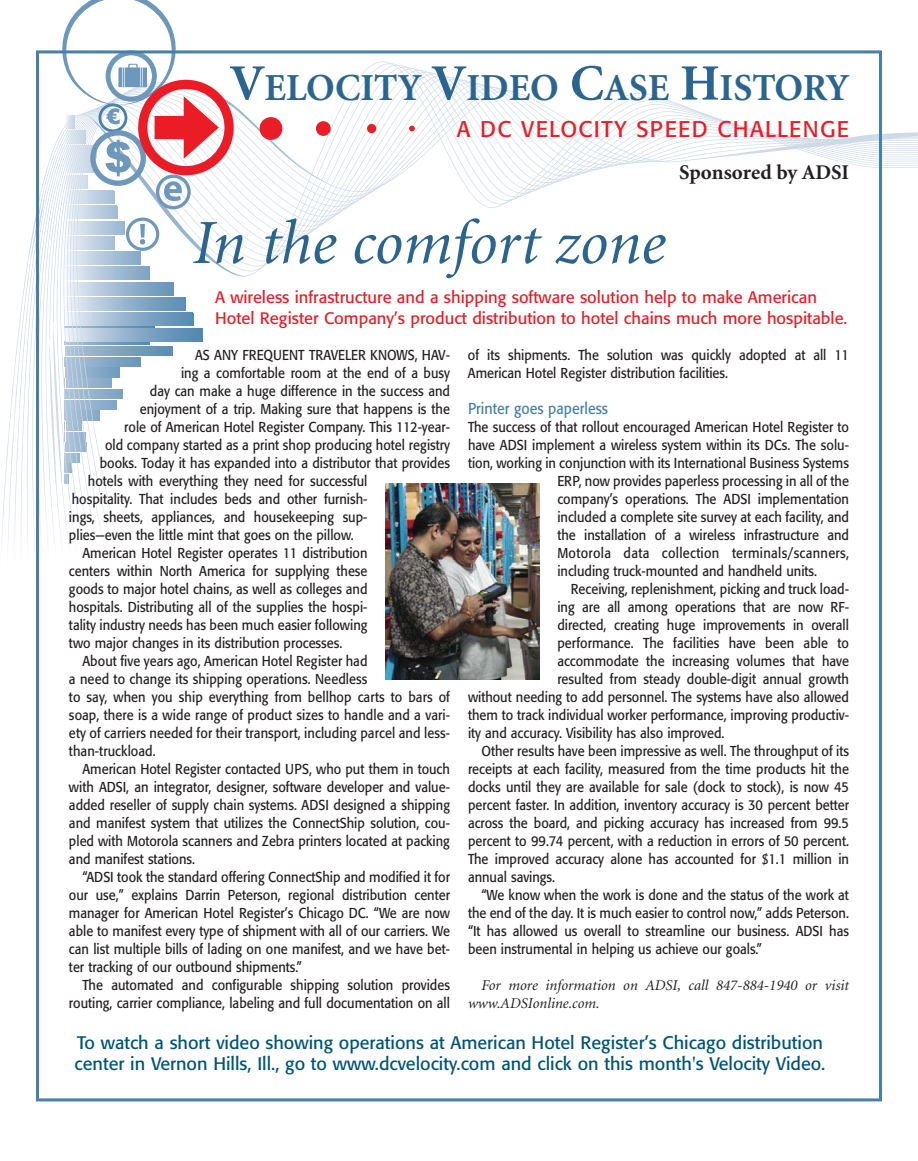
<style>
.page{position:relative;width:918px;height:1161px;background:#fff}
.page>*{position:absolute;margin:0;border:0;box-sizing:border-box;transform-origin:0 0}
.t1{font:italic 63px "Minion";color:#2b658f}
.t2{font:700 38.25px "Minion";color:#2b658f}
.t3{font:22.5px "Formata";letter-spacing:.06em;color:#ea1d27}
.t4{font:700 21px "Minion";color:#231f20}
.t5{font:18px/21.6px "Formata";color:#005376}
.t6{font:16.5px/20.7px "Formata";color:#ea1d27}
.t7{font:15.75px "Formata";color:#4680a8;scale:.9 1}
.t8{font:italic 15px/18px "Minion";color:#231f20}
.t9{font:14.25px/18px "Formata";color:#231f20;scale:.9 1}
.t10{font:14.25px "Formata";letter-spacing:.025em;color:#231f20;scale:.9 1}
.s1{font-size:51px}
</style>
<div class="page">
<svg style="left:331px;top:82px;width:587px;height:137px"></svg>
<div style="left:367px;top:124px;width:9px;height:9px;background:#ea1d27;border-radius:50%"></div>
<svg style="left:409px;top:126px;width:6px;height:5px"></svg>
<svg style="left:1px;top:0;width:330px;height:548px"></svg>
<img style="left:386px;top:483px;width:153px;height:196px">
<div style="left:203px;top:325px;width:31px;height:18px;background:#fff"></div>
<h2 class="t2" style="left:230px;top:72px;width:621px"><span class="s1">V</span>ELOCITY <span class="s1">V</span>IDEO <span class="s1">C</span>ASE <span class="s1">H</span>ISTORY</h2>
<h3 class="t3" style="left:457px;top:119px;width:394px">A DC VELOCITY SPEED CHALLENGE</h3>
<h3 class="t4" style="left:679px;top:164px;width:171px">Sponsored by ADSI</h3>
<h1 class="t1" style="left:193px;top:218px;width:474px">In the comfort zone</h1>
<p class="t6" style="left:215px;top:289px;width:634px">A wireless infrastructure and a shipping software solution help to make American<br>Hotel Register Company’s product distribution to hotel chains much more hospitable.</p>
<p class="t9" style="left:468px;top:347px;width:425px">of its shipments. The solution was quickly adopted at all 11<br>American Hotel Register distribution facilities.</p>
<p class="t7" style="left:468px;top:401px;width:157px">Printer goes paperless</p>
<p class="t9" style="left:468px;top:419px;width:425px">The success of that rollout encouraged American Hotel Register to</p>
<p class="t9" style="left:468px;top:437px;width:425px">have ADSI implement a wireless system within its DCs. The solu-</p>
<p class="t9" style="left:468px;top:455px;width:425px">tion, working in conjunction with its International Business Systems</p>
<p class="t9" style="left:557px;top:473px;width:326px">ERP, now provides paperless processing in all of the</p>
<p class="t9" style="left:557px;top:491px;width:326px">company’s operations. The ADSI implementation</p>
<p class="t9" style="left:557px;top:509px;width:326px">included a complete site survey at each facility, and</p>
<p class="t9" style="left:557px;top:527px;width:326px">the installation of a wireless infrastructure and</p>
<p class="t10" style="left:557px;top:547px;width:326px">Motorola data collection terminals/scanners,</p>
<p class="t9" style="left:557px;top:563px;width:290px">including truck-mounted and handheld units.</p>
<p class="t9" style="left:571px;top:581px;width:311px">Receiving, replenishment, picking and truck load-</p>
<p class="t9" style="left:557px;top:599px;width:326px">ing are all among operations that are now RF-</p>
<p class="t9" style="left:557px;top:617px;width:326px">directed, creating huge improvements in overall</p>
<p class="t9" style="left:557px;top:635px;width:326px">performance. The facilities have been able to</p>
<p class="t9" style="left:557px;top:653px;width:326px">accommodate the increasing volumes that have</p>
<p class="t9" style="left:557px;top:671px;width:326px">resulted from steady double-digit annual growth</p>
<p class="t9" style="left:468px;top:689px;width:425px">without needing to add personnel. The systems have also allowed</p>
<p class="t9" style="left:468px;top:707px;width:425px">them to track individual worker performance, improving productiv-</p>
<p class="t9" style="left:468px;top:725px;width:287px">ity and accuracy. Visibility has also improved.</p>
<p class="t9" style="left:481px;top:743px;width:410px">Other results have been impressive as well. The throughput of its</p>
<p class="t9" style="left:468px;top:761px;width:425px">receipts at each facility, measured from the time products hit the</p>
<p class="t9" style="left:468px;top:779px;width:425px">docks until they are available for sale (dock to stock), is now 45</p>
<p class="t9" style="left:468px;top:797px;width:425px">percent faster. In addition, inventory accuracy is 30 percent better</p>
<p class="t9" style="left:468px;top:815px;width:425px">across the board, and picking accuracy has increased from 99.5</p>
<p class="t9" style="left:468px;top:833px;width:425px">percent to 99.74 percent, with a reduction in errors of 50 percent.</p>
<p class="t9" style="left:468px;top:851px;width:425px">The improved accuracy alone has accounted for $1.1 million in</p>
<p class="t9" style="left:468px;top:869px;width:98px">annual savings.</p>
<p class="t9" style="left:481px;top:887px;width:410px">“We know when the work is done and the status of the work at</p>
<p class="t9" style="left:468px;top:905px;width:425px">the end of the day. It is much easier to control now,” adds Peterson.</p>
<p class="t9" style="left:468px;top:923px;width:425px">“It has allowed us overall to streamline our business. ADSI has</p>
<p class="t9" style="left:468px;top:941px;width:328px">been instrumental in helping us achieve our goals.”</p>
<p class="t8" style="left:468px;top:977px;width:382px;text-indent:14px">For more information on ADSI, call 847-884-1940 or visit www.ADSIonline.com.</p>
<p class="t5" style="left:75px;top:1033px;width:752px">To watch a short video showing operations at American Hotel Register’s Chicago distribution center in Vernon Hills, Ill., go to www.dcvelocity.com and click on this month's Velocity Video.</p>
<p class="t9" style="left:195px;top:347px;width:285px">AS ANY FREQUENT TRAVELER KNOWS, HAV-</p>
<p class="t9" style="left:181px;top:365px;width:300px">ing a comfortable room at the end of a busy</p>
<p class="t9" style="left:150px;top:383px;width:335px">day can make a huge difference in the success and</p>
<p class="t9" style="left:140px;top:401px;width:346px">enjoyment of a trip. Making sure that happens is the</p>
<p class="t9" style="left:124px;top:419px;width:363px">role of American Hotel Register Company. This 112-year-</p>
<p class="t9" style="left:105px;top:437px;width:385px">old company started as a print shop producing hotel registry</p>
<p class="t9" style="left:100px;top:455px;width:391px">books. Today it has expanded into a distributor that provides</p>
<p class="t9" style="left:88px;top:473px;width:312px">hotels with everything they need for successful</p>
<p class="t9" style="left:72px;top:491px;width:330px">hospitality. That includes beds and other furnish-</p>
<p class="t9" style="left:69px;top:509px;width:333px">ings, sheets, appliances, and housekeeping sup-</p>
<p class="t9" style="left:69px;top:527px;width:318px">plies—even the little mint that goes on the pillow.</p>
<p class="t9" style="left:82px;top:545px;width:318px">American Hotel Register operates 11 distribution</p>
<p class="t9" style="left:69px;top:563px;width:333px">centers within North America for supplying these</p>
<p class="t9" style="left:69px;top:581px;width:333px">goods to major hotel chains, as well as colleges and</p>
<p class="t9" style="left:69px;top:599px;width:333px">hospitals. Distributing all of the supplies the hospi-</p>
<p class="t9" style="left:69px;top:617px;width:333px">tality industry needs has been much easier following</p>
<p class="t9" style="left:69px;top:635px;width:305px">two major changes in its distribution processes.</p>
<p class="t9" style="left:82px;top:653px;width:318px">About five years ago, American Hotel Register had</p>
<p class="t9" style="left:69px;top:671px;width:333px">a need to change its shipping operations. Needless</p>
<p class="t9" style="left:69px;top:689px;width:425px">to say, when you ship everything from bellhop carts to bars of</p>
<p class="t9" style="left:69px;top:707px;width:425px">soap, there is a wide range of product sizes to handle and a vari-</p>
<p class="t9" style="left:69px;top:725px;width:425px">ety of carriers needed for their transport, including parcel and less-</p>
<p class="t9" style="left:69px;top:743px;width:98px">than-truckload.</p>
<p class="t9" style="left:82px;top:761px;width:410px">American Hotel Register contacted UPS, who put them in touch</p>
<p class="t9" style="left:69px;top:779px;width:425px">with ADSI, an integrator, designer, software developer and value-</p>
<p class="t9" style="left:69px;top:797px;width:425px">added reseller of supply chain systems. ADSI designed a shipping</p>
<p class="t9" style="left:69px;top:815px;width:425px">and manifest system that utilizes the ConnectShip solution, cou-</p>
<p class="t9" style="left:69px;top:833px;width:425px">pled with Motorola scanners and Zebra printers located at packing</p>
<p class="t9" style="left:69px;top:851px;width:142px">and manifest stations.</p>
<p class="t9" style="left:82px;top:869px;width:410px">“ADSI took the standard offering ConnectShip and modified it for</p>
<p class="t9" style="left:69px;top:887px;width:425px">our use,” explains Darrin Peterson, regional distribution center</p>
<p class="t9" style="left:69px;top:905px;width:425px">manager for American Hotel Register’s Chicago DC. “We are now</p>
<p class="t9" style="left:69px;top:923px;width:425px">able to manifest every type of shipment with all of our carriers. We</p>
<p class="t9" style="left:69px;top:941px;width:425px">can list multiple bills of lading on one manifest, and we have bet-</p>
<p class="t9" style="left:69px;top:959px;width:260px">ter tracking of our outbound shipments.”</p>
<p class="t9" style="left:82px;top:977px;width:410px">The automated and configurable shipping solution provides</p>
<p class="t9" style="left:69px;top:995px;width:425px">routing, carrier compliance, labeling and full documentation on all</p>
</div>
